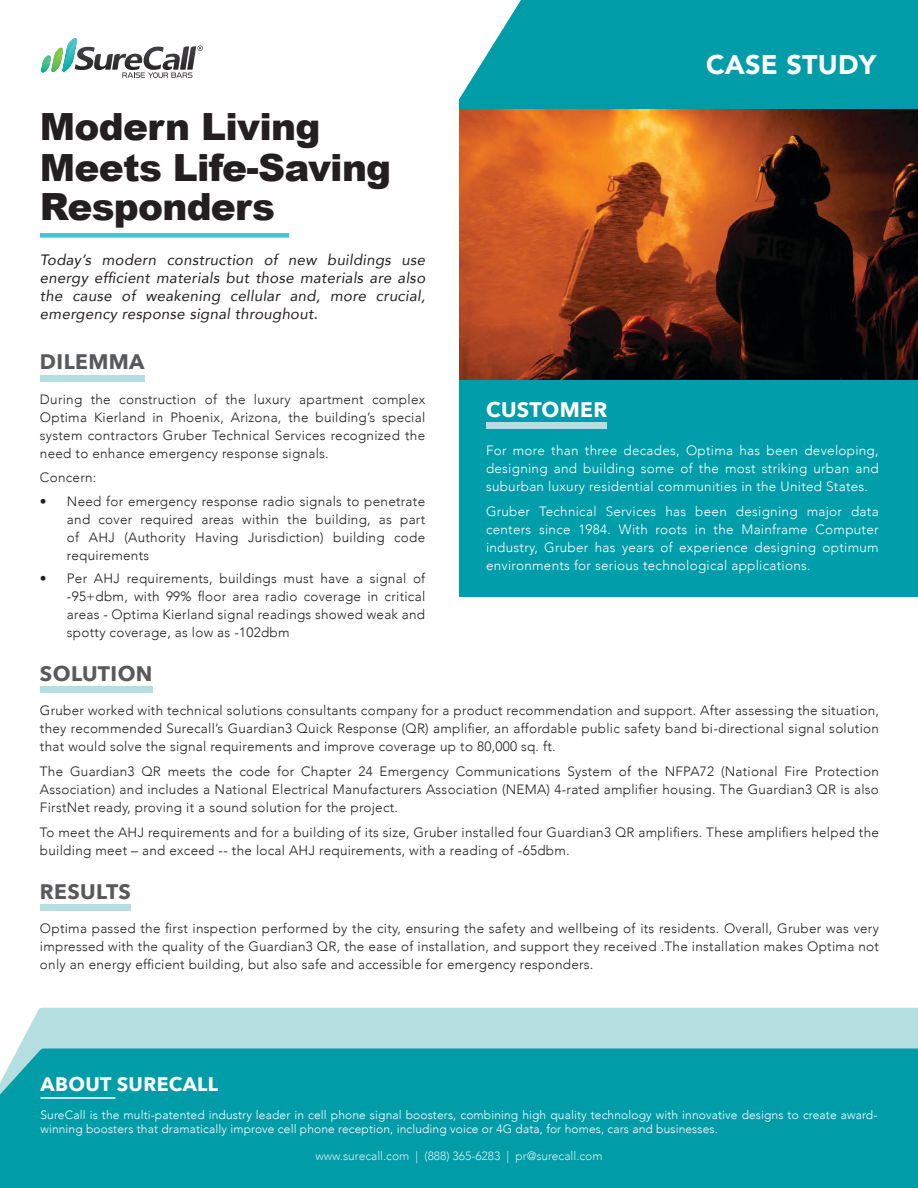
<style>
.page{position:relative;width:918px;height:1188px;background:#fff}
.page>*{position:absolute;margin:0;border:0;box-sizing:border-box;transform-origin:0 0}
.t1{font:900 37.5px/39.8px "Arial";letter-spacing:-.02em;color:#231f20}
.t2{font:900 27px "Avenir";letter-spacing:.01em;color:#fff}
.t3{font:700 21px "Avenir Next";letter-spacing:.02em;color:#58595b}
.t4{font:700 21px "Avenir Next";letter-spacing:.02em;color:#fff}
.t5{font:700 19.5px "Avenir Next";letter-spacing:.02em;color:#fff}
.t6{font:italic 15px/18px "Avenir";letter-spacing:.02em;color:#231f20;text-align:justify}
.t7{font:300 13.5px/18px "Avenir";letter-spacing:.02em;color:#231f20;text-align:justify}
.t8{font:300 13.5px/18px "Avenir";letter-spacing:.02em;color:#fff;text-align:justify}
.t9{font:300 12px/14.4px "Avenir";letter-spacing:.01em;color:#fff}
</style>
<div class="page">
<div style="left:18px;top:1008px;width:900px;height:40px;background:#b4dedf"></div>
<div style="left:459px;top:99px;width:459px;height:48px;background:#009da9"></div>
<div style="left:459px;top:0;width:459px;height:99px;background:#009da9"></div>
<svg style="left:41px;top:38px;width:162px;height:40px"></svg>
<div style="left:0;top:1048px;width:918px;height:140px;background:#009da9"></div>
<hr style="left:40px;top:1097px;width:76px;height:2px;background:#fff">
<div style="left:40px;top:233px;width:249px;height:5px;background:#41c2cc"></div>
<div style="left:40px;top:375px;width:104px;height:6px;background:#b4dedf"></div>
<div style="left:40px;top:687px;width:112px;height:6px;background:#b4dedf"></div>
<div style="left:40px;top:904px;width:91px;height:7px;background:#b4dedf"></div>
<div style="left:459px;top:122px;width:459px;height:475px;background:#009daa"></div>
<div style="left:486px;top:422px;width:121px;height:7px;background:#b4dedf"></div>
<img style="left:459px;top:109px;width:459px;height:270px">
<h2 class="t2" style="left:706px;top:41px;width:172px">CASE STUDY</h2>
<h1 class="t1" style="left:40px;top:106px;width:353px">Modern Living<br>Meets Life-Saving<br>Responders</h1>
<p class="t6" style="left:40px;top:250px;width:387px">Today’s modern construction of new buildings use energy efficient materials but those materials are also the cause of weakening cellular and, more crucial, emergency response signal throughout.</p>
<h3 class="t3" style="left:40px;top:344px;width:106px">DILEMMA</h3>
<p class="t7" style="left:40px;top:390px;width:387px">During the construction of the luxury apartment complex Optima Kierland in Phoenix, Arizona, the building’s special system contractors Gruber Technical Services recognized the need to enhance emergency response signals.</p>
<p class="t7" style="left:40px;top:469px;width:58px">Concern:</p>
<p class="t7" style="left:67px;top:492px;width:360px;text-indent:-27px">• Need for emergency response radio signals to penetrate and cover required areas within the building, as part of AHJ (Authority Having Jurisdiction) building code requirements</p>
<p class="t7" style="left:67px;top:570px;width:360px;text-indent:-27px">• Per AHJ requirements, buildings must have a signal of -95+dbm, with 99% floor area radio coverage in critical areas - Optima Kierland signal readings showed weak and spotty coverage, as low as -102dbm</p>
<h3 class="t3" style="left:40px;top:656px;width:114px">SOLUTION</h3>
<p class="t7" style="left:40px;top:702px;width:841px">Gruber worked with technical solutions consultants company for a product recommendation and support. After assessing the situation, they recommended Surecall’s Guardian3 Quick Response (QR) amplifier, an affordable public safety band bi-directional signal solution that would solve the signal requirements and improve coverage up to 80,000 sq. ft.</p>
<p class="t7" style="left:40px;top:763px;width:841px">The Guardian3 QR meets the code for Chapter 24 Emergency Communications System of the NFPA72 (National Fire Protection Association) and includes a National Electrical Manufacturers Association (NEMA) 4-rated amplifier housing. The Guardian3 QR is also FirstNet ready, proving it a sound solution for the project.</p>
<p class="t7" style="left:40px;top:823px;width:841px">To meet the AHJ requirements and for a building of its size, Gruber installed four Guardian3 QR amplifiers. These amplifiers helped the building meet – and exceed -- the local AHJ requirements, with a reading of -65dbm.</p>
<h3 class="t3" style="left:40px;top:874px;width:93px">RESULTS</h3>
<p class="t7" style="left:40px;top:920px;width:841px">Optima passed the first inspection performed by the city, ensuring the safety and wellbeing of its residents. Overall, Gruber was very impressed with the quality of the Guardian3 QR, the ease of installation, and support they received .The installation makes Optima not only an energy efficient building, but also safe and accessible for emergency responders.</p>
<h3 class="t4" style="left:486px;top:391px;width:123px">CUSTOMER</h3>
<p class="t8" style="left:486px;top:441px;width:394px">For more than three decades, Optima has been developing, designing and building some of the most striking urban and suburban luxury residential communities in the United States.</p>
<p class="t8" style="left:486px;top:502px;width:394px">Gruber Technical Services has been designing major data centers since 1984. With roots in the Mainframe Computer industry, Gruber has years of experience designing optimum environments for serious technological applications.</p>
<h3 class="t5" style="left:40px;top:1067px;width:179px">ABOUT SURECALL</h3>
<p class="t9" style="left:40px;top:1107px;width:838px">SureCall is the multi-patented industry leader in cell phone signal boosters, combining high quality technology with innovative designs to create award&shy;winning boosters that dramatically improve cell phone reception, including voice or 4G data, for homes, cars and businesses.</p>
<p class="t9" style="left:315px;top:1148px;width:289px">www.surecall.com | (888) 365-6283 | pr@surecall.com</p>
</div>
